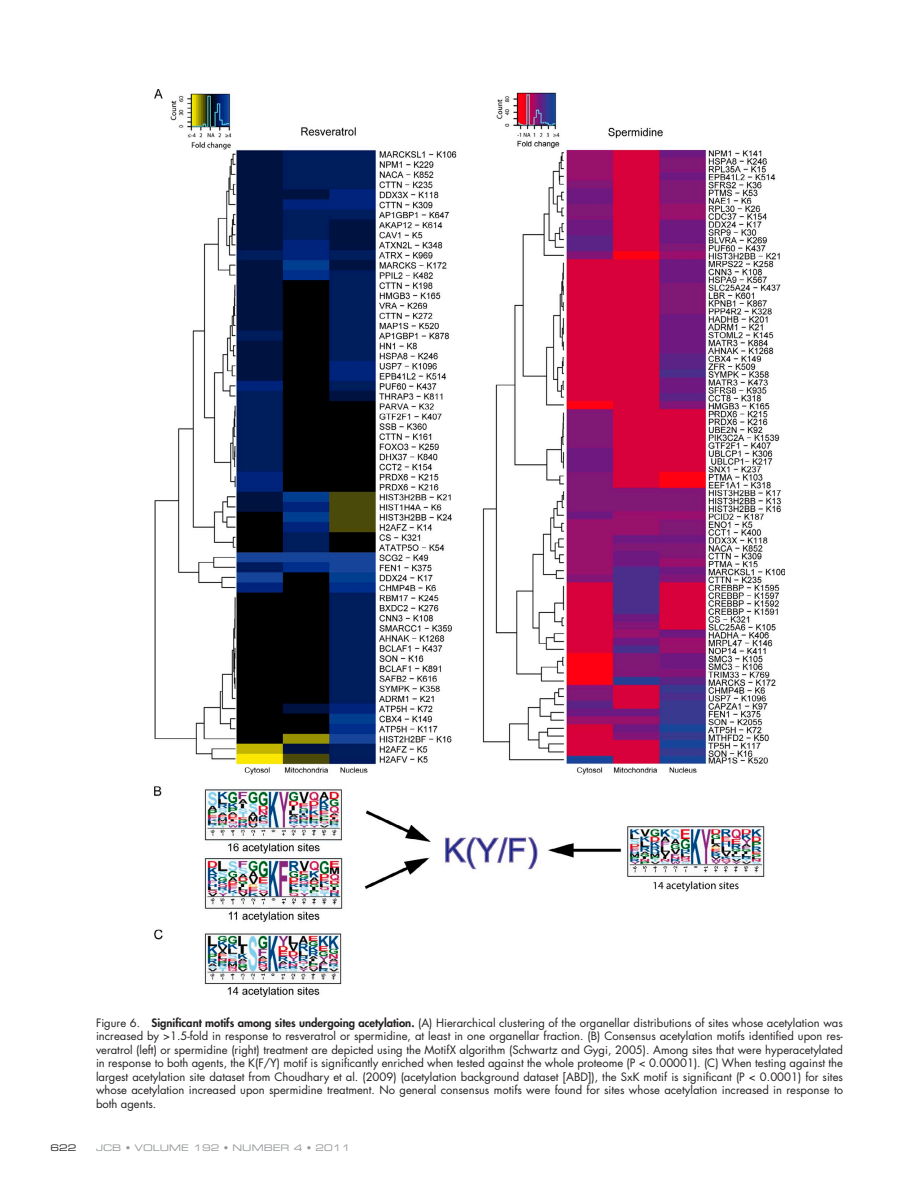
<style>
.page{position:relative;width:918px;height:1188px;background:#fff}
.page>*{position:absolute;margin:0;border:0;box-sizing:border-box;transform-origin:0 0}
.t1{font:11.25px/13.5px "Futura Std";color:#231f20;text-align:justify}
.t2{font:9px "Eurostile LT Std Ex 2";color:#949698}
.t3{font:9px "Eurostile LT Std Ex 2";color:#231f20}
.s1{font-weight:800}
</style>
<div class="page">
<img style="left:155px;top:90px;width:629px;height:906px">
<p class="t1" style="left:96px;top:1016px;width:749px">Figure 6. <span class="s1">Significant motifs among sites undergoing acetylation.</span> (A) Hierarchical clustering of the organellar distributions of sites whose acetylation was increased by &gt;1.5-fold in response to resveratrol or spermidine, at least in one organellar fraction. (B) Consensus acetylation motifs identified upon res&shy;veratrol (left) or spermidine (right) treatment are depicted using the MotifX algorithm (Schwartz and Gygi, 2005). Among sites that were hyperacetylated in response to both agents, the K(F/Y) motif is significantly enriched when tested against the whole proteome (P &lt; 0.00001). (C) When testing against the largest acetylation site dataset from Choudhary et al. (2009) (acetylation background dataset [ABD]), the SxK motif is significant (P &lt; 0.0001) for sites whose acetylation increased upon spermidine treatment. No general consensus motifs were found for sites whose acetylation increased in response to both agents.</p>
<p class="t3" style="left:50px;top:1142px;width:28px">622</p>
<p class="t2" style="left:96px;top:1142px;width:256px">JCB • VOLUME 192 • NUMBER 4 • 2011</p>
</div>
